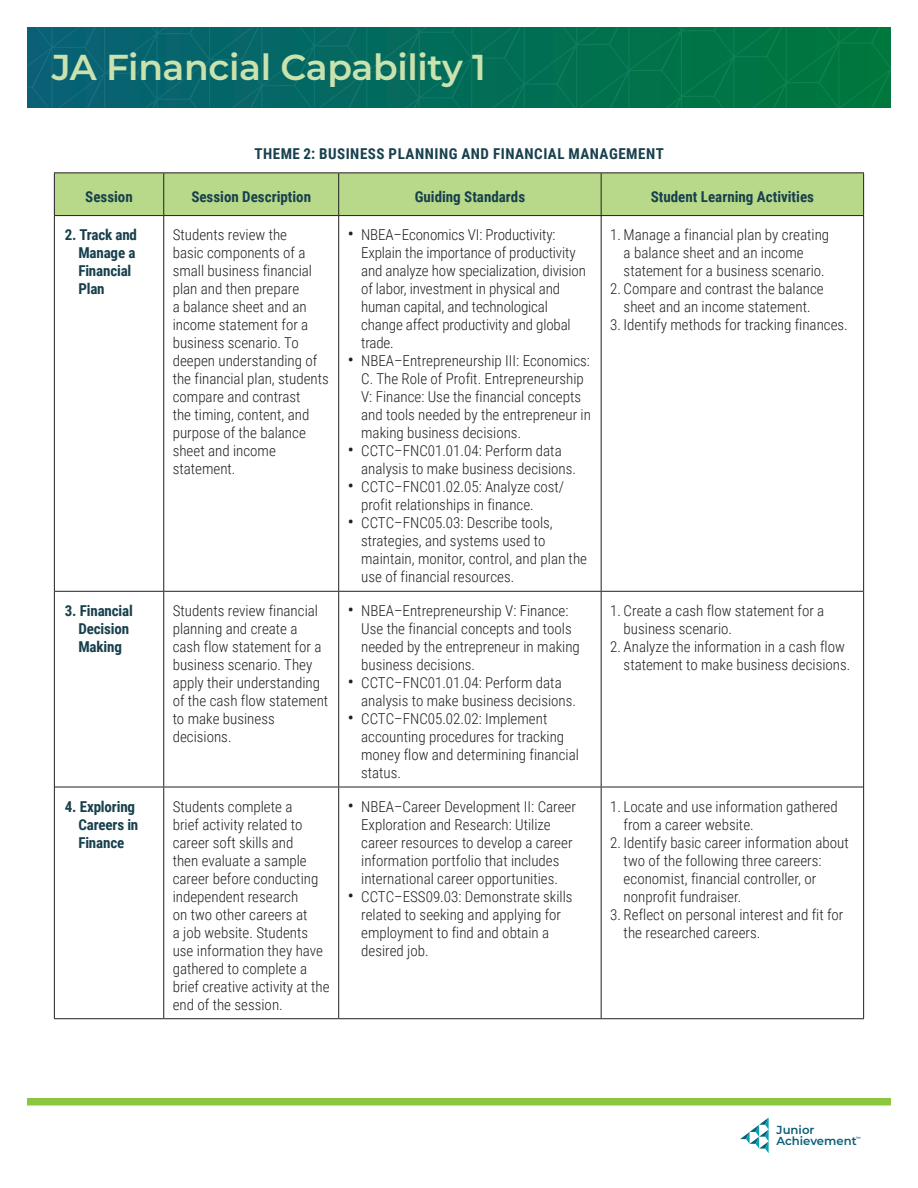
<style>
.page{position:relative;width:918px;height:1188px;background:#fff}
.page>*{position:absolute;margin:0;border:0;box-sizing:border-box;transform-origin:0 0}
.t1{font:600 36px "Montserrat";letter-spacing:-.01em;color:#cae2ad}
.table_body{font:300 15px/18px "Roboto Condensed";color:#231f20}
.table_col_head_fl_le{font:700 15px/18px "Roboto Condensed";letter-spacing:-.01em;color:#18404d}
.table_col_head{font:700 15px "Roboto Condensed";color:#18404d}
.table_title{font:700 15px "Roboto Condensed";letter-spacing:.035em;color:#18404d}
.t2{font:600 11.7px/11.7px "Montserrat";color:#085f77}
.t3{font:600 4.5px "Montserrat";color:#085f77}
.s1{font-weight:400;font-size:18px}
</style>
<div class="page">
<svg style="left:740px;top:1118px;width:29px;height:35px"></svg>
<svg style="left:27px;top:27px;width:864px;height:81px"></svg>
<div style="left:27px;top:1098px;width:864px;height:8px;background:#8cc63e"></div>
<div style="left:55px;top:173px;width:808px;height:42px;background:#b8d989"></div>
<hr style="left:338px;top:216px;width:1px;height:375px;background:#231f20">
<hr style="left:601px;top:216px;width:1px;height:375px;background:#231f20">
<hr style="left:338px;top:592px;width:1px;height:195px;background:#231f20">
<hr style="left:601px;top:592px;width:1px;height:195px;background:#231f20">
<hr style="left:338px;top:787px;width:1px;height:231px;background:#231f20">
<hr style="left:601px;top:787px;width:1px;height:231px;background:#231f20">
<hr style="left:339px;top:787px;width:262px;height:1px;background:#231f20">
<hr style="left:164px;top:787px;width:175px;height:1px;background:#231f20">
<hr style="left:601px;top:787px;width:262px;height:1px;background:#231f20">
<hr style="left:55px;top:591px;width:108px;height:1px;background:#231f20">
<hr style="left:164px;top:591px;width:175px;height:1px;background:#231f20">
<hr style="left:339px;top:591px;width:262px;height:1px;background:#231f20">
<hr style="left:601px;top:591px;width:262px;height:1px;background:#231f20">
<hr style="left:163px;top:787px;width:1px;height:231px;background:#231f20">
<hr style="left:163px;top:216px;width:1px;height:375px;background:#231f20">
<hr style="left:163px;top:591px;width:1px;height:196px;background:#231f20">
<hr style="left:55px;top:787px;width:109px;height:1px;background:#231f20">
<hr style="left:54px;top:216px;width:1px;height:375px;background:#231f20">
<hr style="left:863px;top:216px;width:1px;height:375px;background:#231f20">
<hr style="left:54px;top:591px;width:1px;height:196px;background:#231f20">
<hr style="left:863px;top:591px;width:1px;height:196px;background:#231f20">
<hr style="left:54px;top:787px;width:1px;height:231px;background:#231f20">
<hr style="left:863px;top:787px;width:1px;height:231px;background:#231f20">
<hr style="left:54px;top:1018px;width:110px;height:1px;background:#231f20">
<hr style="left:164px;top:1018px;width:175px;height:1px;background:#231f20">
<hr style="left:339px;top:1018px;width:262px;height:1px;background:#231f20">
<hr style="left:601px;top:1018px;width:263px;height:1px;background:#231f20">
<hr style="left:54px;top:172px;width:110px;height:1px;background:#231f20">
<hr style="left:54px;top:173px;width:1px;height:42px;background:#231f20">
<hr style="left:164px;top:172px;width:175px;height:1px;background:#231f20">
<hr style="left:163px;top:173px;width:1px;height:42px;background:#231f20">
<hr style="left:339px;top:172px;width:262px;height:1px;background:#231f20">
<hr style="left:338px;top:173px;width:1px;height:42px;background:#231f20">
<hr style="left:601px;top:172px;width:263px;height:1px;background:#231f20">
<hr style="left:601px;top:173px;width:1px;height:42px;background:#231f20">
<hr style="left:54px;top:215px;width:110px;height:1px;background:#231f20">
<hr style="left:164px;top:215px;width:175px;height:1px;background:#231f20">
<hr style="left:339px;top:215px;width:263px;height:1px;background:#231f20">
<hr style="left:863px;top:173px;width:1px;height:42px;background:#231f20">
<hr style="left:601px;top:215px;width:263px;height:1px;background:#231f20">
<h1 class="t1" style="left:52px;top:42px;width:435px">JA Financial Capability 1</h1>
<p class="table_title" style="left:254px;top:144px;width:411px">THEME 2: BUSINESS PLANNING AND FINANCIAL MANAGEMENT</p>
<p class="table_col_head" style="left:85px;top:186px;width:49px">Session</p>
<p class="table_col_head" style="left:191px;top:186px;width:121px">Session Description</p>
<p class="table_col_head" style="left:415px;top:186px;width:112px">Guiding Standards</p>
<p class="table_col_head" style="left:651px;top:186px;width:165px">Student Learning Activities</p>
<p class="table_col_head_fl_le" style="left:78px;top:225px;width:60px;text-indent:-14px">2. Track and<br>Manage a<br>Financial<br>Plan</p>
<p class="table_body" style="left:173px;top:225px;width:158px">Students review the<br>basic components of a small business financial plan and then prepare<br>a balance sheet and an income statement for a business scenario. To deepen understanding of the financial plan, students compare and contrast<br>the timing, content, and purpose of the balance sheet and income statement.</p>
<p class="table_body" style="left:361px;top:225px;width:226px;text-indent:-14px"><span class="s1">•</span> NBEA–Economics VI: Productivity:<br>Explain the importance of productivity and analyze how specialization, division of labor, investment in physical and human capital, and technological change affect productivity and global trade.</p>
<p class="table_body" style="left:624px;top:225px;width:207px;text-indent:-14px">1. Manage a financial plan by creating a balance sheet and an income statement for a business scenario.</p>
<p class="table_body" style="left:610px;top:279px;width:215px;text-align:center">2. Compare and contrast the balance sheet and an income statement.</p>
<p class="table_body" style="left:610px;top:315px;width:239px">3. Identify methods for tracking finances.</p>
<p class="table_body" style="left:361px;top:351px;width:231px;text-indent:-14px"><span class="s1">•</span> NBEA–Entrepreneurship III: Economics:<br>C. The Role of Profit. Entrepreneurship V: Finance: Use the financial concepts and tools needed by the entrepreneur in making business decisions.</p>
<p class="table_body" style="left:361px;top:441px;width:216px;text-indent:-14px"><span class="s1">•</span> CCTC–FNC01.01.04: Perform data analysis to make business decisions.</p>
<p class="table_body" style="left:361px;top:477px;width:205px;text-indent:-14px"><span class="s1">•</span> CCTC–FNC01.02.05: Analyze cost/ profit relationships in finance.</p>
<p class="table_body" style="left:361px;top:513px;width:227px;text-indent:-14px"><span class="s1">•</span> CCTC–FNC05.03: Describe tools, strategies, and systems used to maintain, monitor, control, and plan the use of financial resources.</p>
<p class="table_col_head_fl_le" style="left:78px;top:601px;width:56px;text-indent:-14px">3. Financial<br>Decision<br>Making</p>
<p class="table_body" style="left:173px;top:601px;width:157px">Students review financial planning and create a cash flow statement for a business scenario. They apply their understanding of the cash flow statement to make business decisions.</p>
<p class="table_body" style="left:361px;top:601px;width:220px;text-indent:-14px"><span class="s1">•</span> NBEA–Entrepreneurship V: Finance:<br>Use the financial concepts and tools needed by the entrepreneur in making business decisions.</p>
<p class="table_body" style="left:361px;top:673px;width:216px;text-indent:-14px"><span class="s1">•</span> CCTC–FNC01.01.04: Perform data analysis to make business decisions.</p>
<p class="table_body" style="left:361px;top:709px;width:219px;text-indent:-14px"><span class="s1">•</span> CCTC–FNC05.02.02: Implement accounting procedures for tracking money flow and determining financial status.</p>
<p class="table_col_head_fl_le" style="left:78px;top:797px;width:61px;text-indent:-14px">4. Exploring<br>Careers in<br>Finance</p>
<p class="table_body" style="left:173px;top:797px;width:158px">Students complete a<br>brief activity related to career soft skills and<br>then evaluate a sample career before conducting independent research<br>on two other careers at<br>a job website. Students use information they have gathered to complete a brief creative activity at the end of the session.</p>
<p class="table_body" style="left:361px;top:797px;width:216px;text-indent:-14px"><span class="s1">•</span> NBEA–Career Development II: Career Exploration and Research: Utilize career resources to develop a career information portfolio that includes international career opportunities.</p>
<p class="table_body" style="left:361px;top:887px;width:213px;text-indent:-14px"><span class="s1">•</span> CCTC–ESS09.03: Demonstrate skills related to seeking and applying for employment to find and obtain a desired job.</p>
<p class="table_body" style="left:624px;top:601px;width:202px;text-indent:-14px">1. Create a cash flow statement for a business scenario.</p>
<p class="table_body" style="left:624px;top:637px;width:228px;text-indent:-14px">2. Analyze the information in a cash flow statement to make business decisions.</p>
<p class="table_body" style="left:624px;top:797px;width:216px;text-indent:-14px">1. Locate and use information gathered from a career website.</p>
<p class="table_body" style="left:624px;top:833px;width:227px;text-indent:-14px">2. Identify basic career information about two of the following three careers: economist, financial controller, or nonprofit fundraiser.</p>
<p class="table_body" style="left:624px;top:905px;width:221px;text-indent:-14px">3. Reflect on personal interest and fit for the researched careers.</p>
<p class="t2" style="left:777px;top:1123px;width:82px">Junior<br>Achievement</p>
<p class="t3" style="left:856px;top:1135px;width:6px">™</p>
</div>
